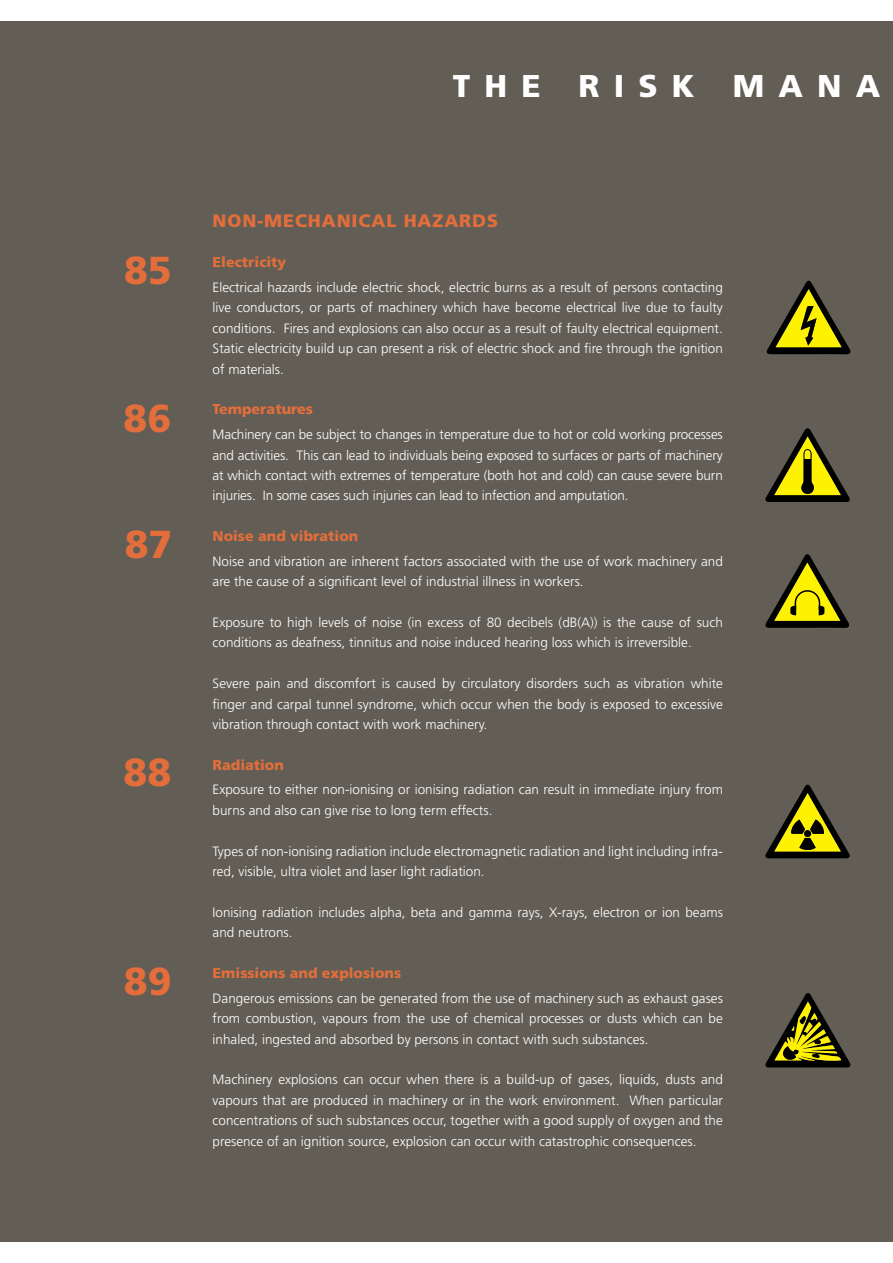
<style>
.page{position:relative;width:893px;height:1263px;background:#fff}
.page>*{position:absolute;margin:0;border:0;box-sizing:border-box;transform-origin:0 0}
.t1{font:900 39px "Frutiger";color:#e46e3b}
.t2{font:900 31.5px "Frutiger";letter-spacing:.45em;color:#fff}
.t3{font:900 18px "Frutiger";letter-spacing:.05em;color:#e46e3b}
.t4{font:900 14.25px "Frutiger";color:#e46e3b}
.t5{font:300 13.5px/20.4px "Frutiger";color:#fff;text-align:justify}
</style>
<div class="page">
<div style="left:0;top:21px;width:893px;height:1221px;background:#625e55"></div>
<svg style="left:765px;top:428px;width:85px;height:74px"></svg>
<svg style="left:765px;top:554px;width:84px;height:74px"></svg>
<svg style="left:765px;top:784px;width:85px;height:74px"></svg>
<div style="left:804px;top:830px;width:7px;height:7px;background:#000;border-radius:50%"></div>
<svg style="left:766px;top:280px;width:85px;height:74px"></svg>
<svg style="left:765px;top:993px;width:86px;height:74px"></svg>
<p class="t2" style="left:453px;top:67px;width:429px">THE RISK MANA</p>
<p class="t1" style="left:124px;top:247px;width:49px">85</p>
<p class="t1" style="left:124px;top:395px;width:49px">86</p>
<p class="t1" style="left:125px;top:521px;width:49px">87</p>
<p class="t1" style="left:124px;top:749px;width:49px">88</p>
<p class="t1" style="left:124px;top:957px;width:49px">89</p>
<p class="t3" style="left:213px;top:209px;width:287px">NON-MECHANICAL HAZARDS</p>
<p class="t4" style="left:213px;top:254px;width:75px">Electricity</p>
<p class="t5" style="left:213px;top:277px;width:512px">Electrical hazards include electric shock, electric burns as a result of persons contacting live conductors, or parts of machinery which have become electrical live due to faulty conditions. Fires and explosions can also occur as a result of faulty electrical equipment.<br>Static electricity build up can present a risk of electric shock and fire through the ignition of materials.</p>
<p class="t4" style="left:213px;top:401px;width:102px">Temperatures</p>
<p class="t5" style="left:213px;top:424px;width:512px">Machinery can be subject to changes in temperature due to hot or cold working processes and activities. This can lead to individuals being exposed to surfaces or parts of machinery at which contact with extremes of temperature (both hot and cold) can cause severe burn injuries. In some cases such injuries can lead to infection and amputation.</p>
<p class="t4" style="left:213px;top:527px;width:147px">Noise and vibration</p>
<p class="t5" style="left:213px;top:551px;width:512px">Noise and vibration are inherent factors associated with the use of work machinery and are the cause of a significant level of industrial illness in workers.</p>
<p class="t5" style="left:213px;top:612px;width:512px">Exposure to high levels of noise (in excess of 80 decibels (dB(A)) is the cause of such conditions as deafness, tinnitus and noise induced hearing loss which is irreversible.</p>
<p class="t5" style="left:213px;top:673px;width:512px">Severe pain and discomfort is caused by circulatory disorders such as vibration white finger and carpal tunnel syndrome, which occur when the body is exposed to excessive vibration through contact with work machinery.</p>
<p class="t4" style="left:213px;top:756px;width:73px">Radiation</p>
<p class="t5" style="left:213px;top:779px;width:512px">Exposure to either non-ionising or ionising radiation can result in immediate injury from burns and also can give rise to long term effects.</p>
<p class="t5" style="left:213px;top:841px;width:512px">Types of non-ionising radiation include electromagnetic radiation and light including infra&shy;red, visible, ultra violet and laser light radiation.</p>
<p class="t5" style="left:213px;top:902px;width:512px">Ionising radiation includes alpha, beta and gamma rays, X-rays, electron or ion beams and neutrons.</p>
<p class="t4" style="left:213px;top:964px;width:190px">Emissions and explosions</p>
<p class="t5" style="left:213px;top:988px;width:512px">Dangerous emissions can be generated from the use of machinery such as exhaust gases from combustion, vapours from the use of chemical processes or dusts which can be inhaled, ingested and absorbed by persons in contact with such substances.</p>
<p class="t5" style="left:213px;top:1069px;width:512px">Machinery explosions can occur when there is a build-up of gases, liquids, dusts and vapours that are produced in machinery or in the work environment. When particular concentrations of such substances occur, together with a good supply of oxygen and the presence of an ignition source, explosion can occur with catastrophic consequences.</p>
</div>
